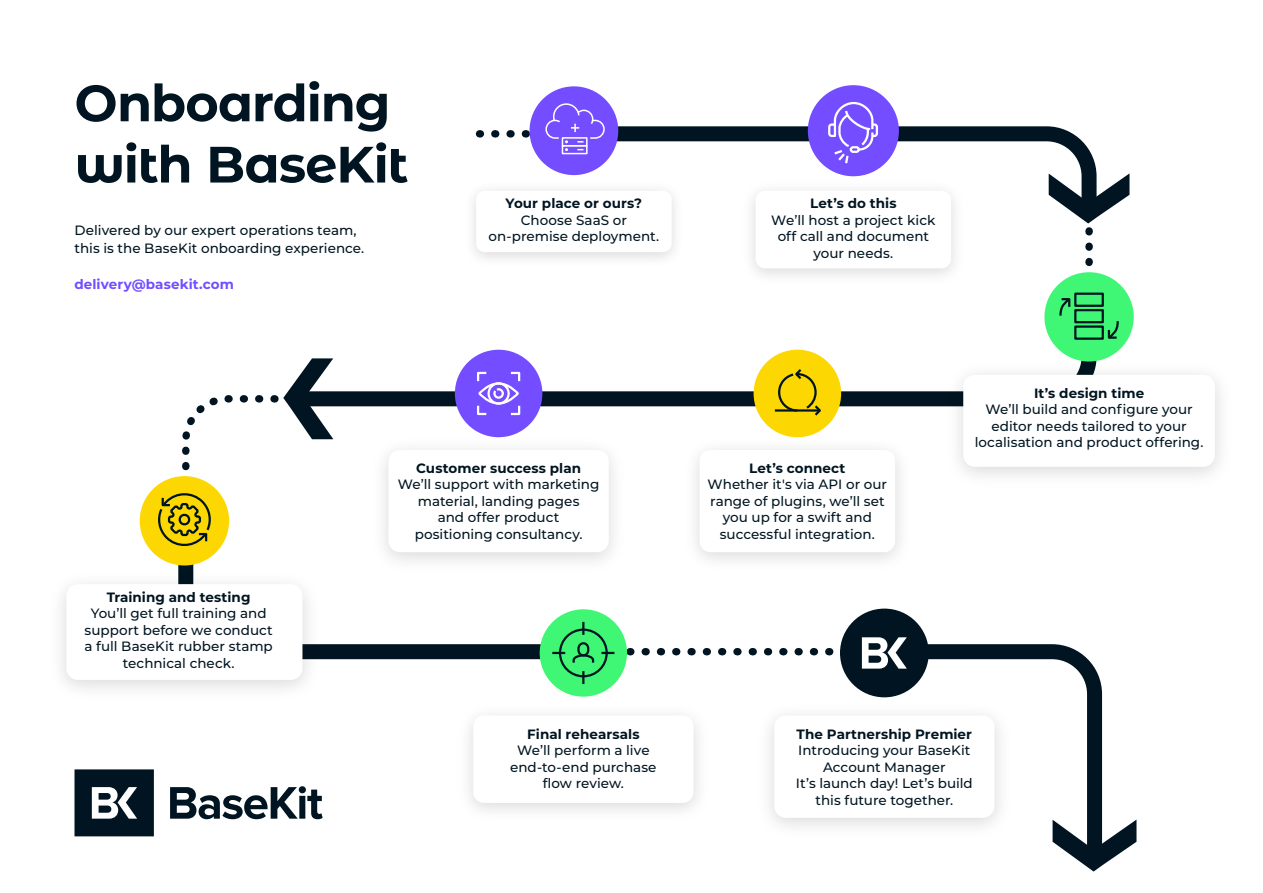
<style>
.page{position:relative;width:1263px;height:893px;background:#fff}
.page>*{position:absolute;margin:0;border:0;box-sizing:border-box;transform-origin:0 0}
.t1{font:700 51px/61.2px "Montserrat Alternates";letter-spacing:-.025em;color:#001521}
.t2{font:500 13.5px/16.5px "Montserrat";color:#001521;text-align:center}
.t3{font:700 13.5px "Montserrat";letter-spacing:.005em;color:#001521}
.t4{font:700 13.5px "Montserrat";letter-spacing:.005em;color:#734dff}
</style>
<div class="page">
<svg style="left:1078px;top:820px;width:58px;height:51px"></svg>
<svg style="left:1076px;top:174px;width:53px;height:49px"></svg>
<svg style="left:283px;top:384px;width:50px;height:55px"></svg>
<svg style="left:74px;top:769px;width:80px;height:67px"></svg>
<svg style="left:170px;top:786px;width:153px;height:33px"></svg>
<svg style="left:855px;top:637px;width:254px;height:223px"></svg>
<svg style="left:199px;top:498px;width:370px;height:169px"></svg>
<svg style="left:293px;top:349px;width:645px;height:65px"></svg>
<svg style="left:561px;top:120px;width:543px;height:95px"></svg>
<img style="left:473px;top:176px;width:217px;height:83px">
<div style="left:476px;top:191px;width:196px;height:61px;background:#fff;border-radius:9px"></div>
<img style="left:735px;top:174px;width:237px;height:102px">
<div style="left:756px;top:191px;width:195px;height:77px;background:#fff;border-radius:10px"></div>
<img style="left:938px;top:361px;width:282px;height:115px">
<div style="left:963px;top:375px;width:252px;height:92px;background:#fff;border-radius:12px"></div>
<img style="left:695px;top:430px;width:205px;height:131px">
<div style="left:700px;top:450px;width:195px;height:102px;background:#fff;border-radius:11px"></div>
<img style="left:364px;top:429px;width:250px;height:152px">
<div style="left:388px;top:450px;width:221px;height:102px;background:#fff;border-radius:12px"></div>
<img style="left:61px;top:563px;width:266px;height:126px">
<div style="left:66px;top:584px;width:236px;height:96px;background:#fff;border-radius:12px"></div>
<img style="left:769px;top:695px;width:250px;height:152px">
<div style="left:774px;top:715px;width:220px;height:103px;background:#fff;border-radius:12px"></div>
<div style="left:1044px;top:272px;width:90px;height:90px;background:#3ff775;border-radius:50%"></div>
<div style="left:1074px;top:325px;width:30px;height:15px;border:2px solid #001521"></div>
<div style="left:1074px;top:309px;width:30px;height:14px;border:2px solid #001521"></div>
<div style="left:1074px;top:293px;width:30px;height:14px;border:2px solid #001521"></div>
<svg style="left:1059px;top:298px;width:12px;height:18px"></svg>
<svg style="left:1107px;top:321px;width:12px;height:18px"></svg>
<div style="left:753px;top:350px;width:88px;height:87px;background:#fcd701;border-radius:50%"></div>
<hr style="left:775px;top:409px;width:44px;height:3px;background:#001521">
<svg style="left:777px;top:369px;width:44px;height:47px"></svg>
<div style="left:140px;top:476px;width:89px;height:89px;background:#fcd701;border-radius:50%"></div>
<svg style="left:158px;top:493px;width:53px;height:53px"></svg>
<div style="left:540px;top:609px;width:87px;height:88px;background:#3ff775;border-radius:50%"></div>
<div style="left:559px;top:628px;width:49px;height:49px;border:2px solid #001521;border-radius:50%"></div>
<svg style="left:552px;top:652px;width:13px;height:2px"></svg>
<svg style="left:601px;top:652px;width:13px;height:2px"></svg>
<svg style="left:582px;top:622px;width:2px;height:13px"></svg>
<svg style="left:582px;top:671px;width:2px;height:13px"></svg>
<div style="left:577px;top:642px;width:12px;height:14px;border:2px solid #001521;border-radius:5px"></div>
<svg style="left:572px;top:653px;width:23px;height:10px"></svg>
<div style="left:840px;top:609px;width:89px;height:88px;background:#001521;border-radius:50%"></div>
<svg style="left:862px;top:637px;width:45px;height:32px"></svg>
<div style="left:808px;top:85px;width:91px;height:91px;background:#734dff;border-radius:50%"></div>
<svg style="left:828px;top:101px;width:50px;height:63px"></svg>
<div style="left:529px;top:86px;width:89px;height:89px;background:#734dff;border-radius:50%"></div>
<div style="left:562px;top:145px;width:26px;height:9px;border:2px solid #fff"></div>
<svg style="left:545px;top:103px;width:60px;height:48px"></svg>
<div style="left:455px;top:350px;width:87px;height:87px;background:#734dff;border-radius:50%"></div>
<svg style="left:477px;top:371px;width:44px;height:45px"></svg>
<h1 class="t1" style="left:74px;top:70px;width:335px">Onboarding with BaseKit</h1>
<p class="t2" style="left:74px;top:221px;width:291px;line-height:18px;text-align:left">Delivered by our expert operations team, this is the BaseKit onboarding experience.</p>
<p class="t4" style="left:74px;top:274px;width:161px">delivery@basekit.com</p>
<p class="t3" style="left:506px;top:194px;width:138px">Your place or ours?</p>
<p class="t2" style="left:488px;top:211px;width:172px">Choose SaaS or on-premise deployment.</p>
<p class="t3" style="left:107px;top:587px;width:145px">Training and testing</p>
<p class="t2" style="left:85px;top:605px;width:190px">You’ll get full training and support before we conduct a full BaseKit rubber stamp technical check.</p>
<p class="t3" style="left:416px;top:458px;width:166px">Customer success plan</p>
<p class="t2" style="left:398px;top:476px;width:203px">We’ll support with marketing material, landing pages<br>and offer product positioning consultancy.</p>
<p class="t3" style="left:527px;top:724px;width:114px">Final rehearsals</p>
<p class="t2" style="left:510px;top:741px;width:148px">We’ll perform a live end-to-end purchase flow review.</p>
<p class="t3" style="left:810px;top:194px;width:88px">Let’s do this</p>
<p class="t2" style="left:771px;top:211px;width:166px">We’ll host a project kick off call and document your needs.</p>
<p class="t3" style="left:749px;top:458px;width:98px">Let’s connect</p>
<p class="t2" style="left:708px;top:476px;width:181px">Whether it's via API or our range of plugins, we’ll set you up for a swift and successful integration.</p>
<p class="t3" style="left:1034px;top:383px;width:112px">It’s design time</p>
<p class="t2" style="left:975px;top:401px;width:230px">We’ll build and configure your editor needs tailored to your localisation and product offering.</p>
<p class="t3" style="left:797px;top:724px;width:177px">The Partnership Premier</p>
<p class="t2" style="left:796px;top:741px;width:178px">Introducing your BaseKit<br>Account Manager<br>It’s launch day! Let’s build this future together.</p>
</div>
